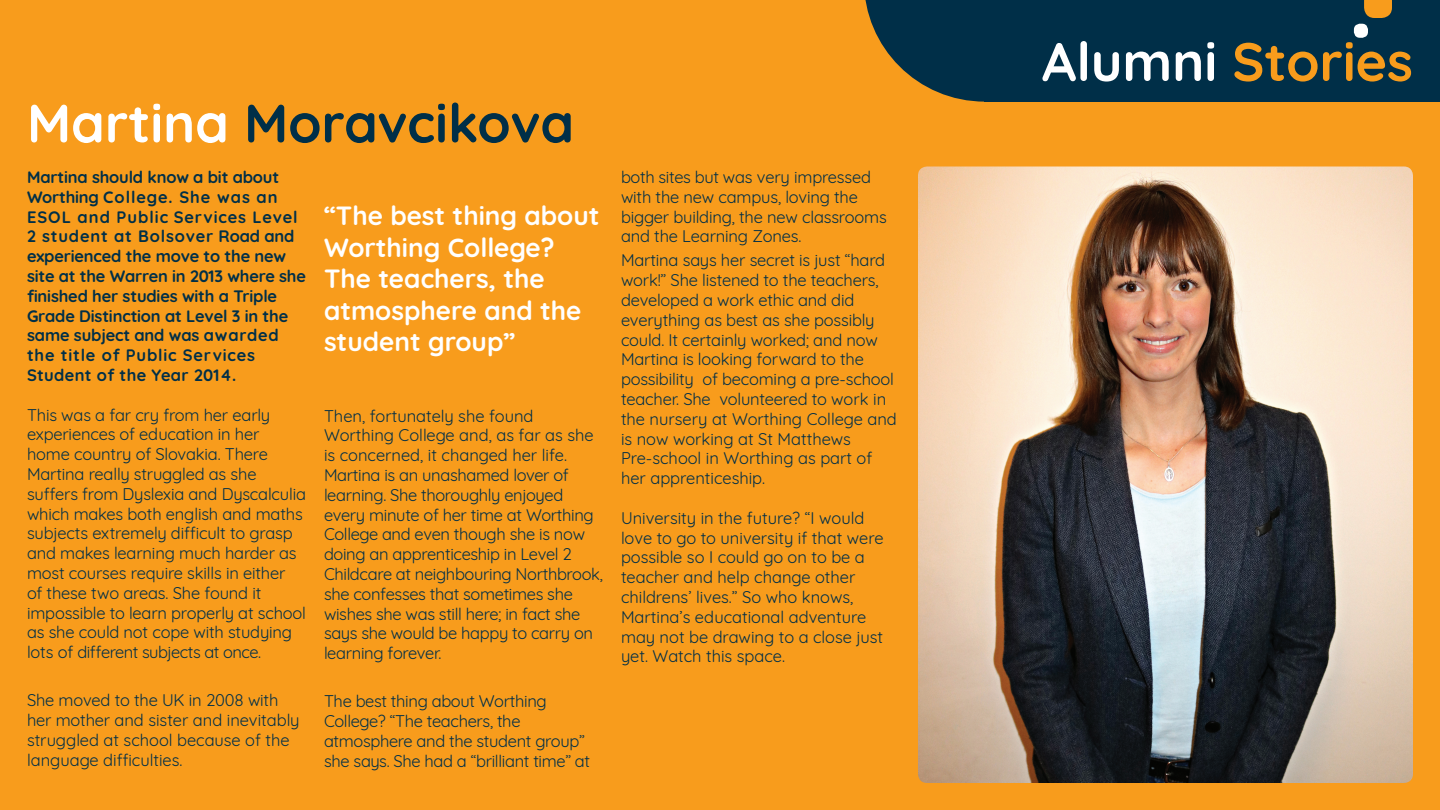
<style>
.page{position:relative;width:1440px;height:810px;background:#f89c1c}
.page>*{position:absolute;margin:0;border:0;box-sizing:border-box;transform-origin:0 0}
.t1{font:700 54px "Quicksand";color:#002f48}
.t2{font:700 54px "Quicksand";color:#f89c1c}
.t3{font:700 26.25px/31.5px "Quicksand";color:#fff}
.t4{font:16.5px/19.8px "Quicksand";letter-spacing:-.01em;color:#002f48}
.t5{font:700 16.5px/19.8px "Quicksand";letter-spacing:-.01em;color:#002f48}
.s1{color:#fff}
</style>
<div class="page">
<div style="left:985px;top:0;width:455px;height:101px;background:#002f48"></div>
<svg style="left:865px;top:0;width:241px;height:102px"></svg>
<div style="left:1354px;top:24px;width:14px;height:14px;background:#fff;border-radius:6px"></div>
<svg style="left:1364px;top:0;width:28px;height:18px"></svg>
<img style="left:918px;top:166px;width:495px;height:617px">
<p class="t1" style="left:27px;top:79px;width:549px"><span class="s1">Martina</span> Moravcikova</p>
<p class="t5" style="left:27px;top:166px;width:281px">Martina should know a bit about<br>Worthing College. She was an<br>ESOL and Public Services Level<br>2 student at Bolsover Road and experienced the move to the new site at the Warren in 2013 where she finished her studies with a Triple<br>Grade Distinction at Level 3 in the same subject and was awarded the title of Public Services<br>Student of the Year 2014.</p>
<p class="t4" style="left:27px;top:403px;width:281px">This was a far cry from her early experiences of education in her home country of Slovakia. There Martina really struggled as she suffers from Dyslexia and Dyscalculia which makes both english and maths subjects extremely difficult to grasp and makes learning much harder as most courses require skills in either<br>of these two areas. She found it impossible to learn properly at school as she could not cope with studying lots of different subjects at once.</p>
<p class="t4" style="left:27px;top:689px;width:274px">She moved to the UK in 2008 with her mother and sister and inevitably struggled at school because of the language difficulties.</p>
<p class="t3" style="left:324px;top:198px;width:277px">“The best thing about<br>Worthing College?<br>The teachers, the atmosphere and the student group”</p>
<p class="t4" style="left:324px;top:404px;width:271px">Then, fortunately she found<br>Worthing College and, as far as she is concerned, it changed her life.</p>
<p class="t4" style="left:324px;top:463px;width:271px">Martina is an unashamed lover of learning. She thoroughly enjoyed every minute of her time at Worthing College and even though she is now</p>
<p class="t4" style="left:324px;top:543px;width:280px">doing an apprenticeship in Level 2<br>Childcare at neighbouring Northbrook, she confesses that sometimes she wishes she was still here; in fact she says she would be happy to carry on learning forever.</p>
<p class="t4" style="left:324px;top:690px;width:268px">The best thing about Worthing<br>College? “The teachers, the atmosphere and the student group” she says. She had a “brilliant time” at</p>
<p class="t4" style="left:621px;top:166px;width:267px">both sites but was very impressed with the new campus, loving the bigger building, the new classrooms and the Learning Zones.</p>
<p class="t4" style="left:621px;top:249px;width:277px">Martina says her secret is just “hard work!” She listened to the teachers, developed a work ethic and did everything as best as she possibly could. It certainly worked; and now Martina is looking forward to the possibility of becoming a pre-school teacher. She volunteered to work in the nursery at Worthing College and is now working at St Matthews Pre-school in Worthing as part of her apprenticeship.</p>
<p class="t4" style="left:621px;top:506px;width:264px">University in the future? “I would love to go to university if that were possible so I could go on to be a teacher and help change other childrens’ lives.” So who knows,<br>Martina’s educational adventure may not be drawing to a close just yet. Watch this space.</p>
<p class="t2" style="left:1042px;top:17px;width:373px"><span class="s1">Alumni</span> Stories</p>
</div>
